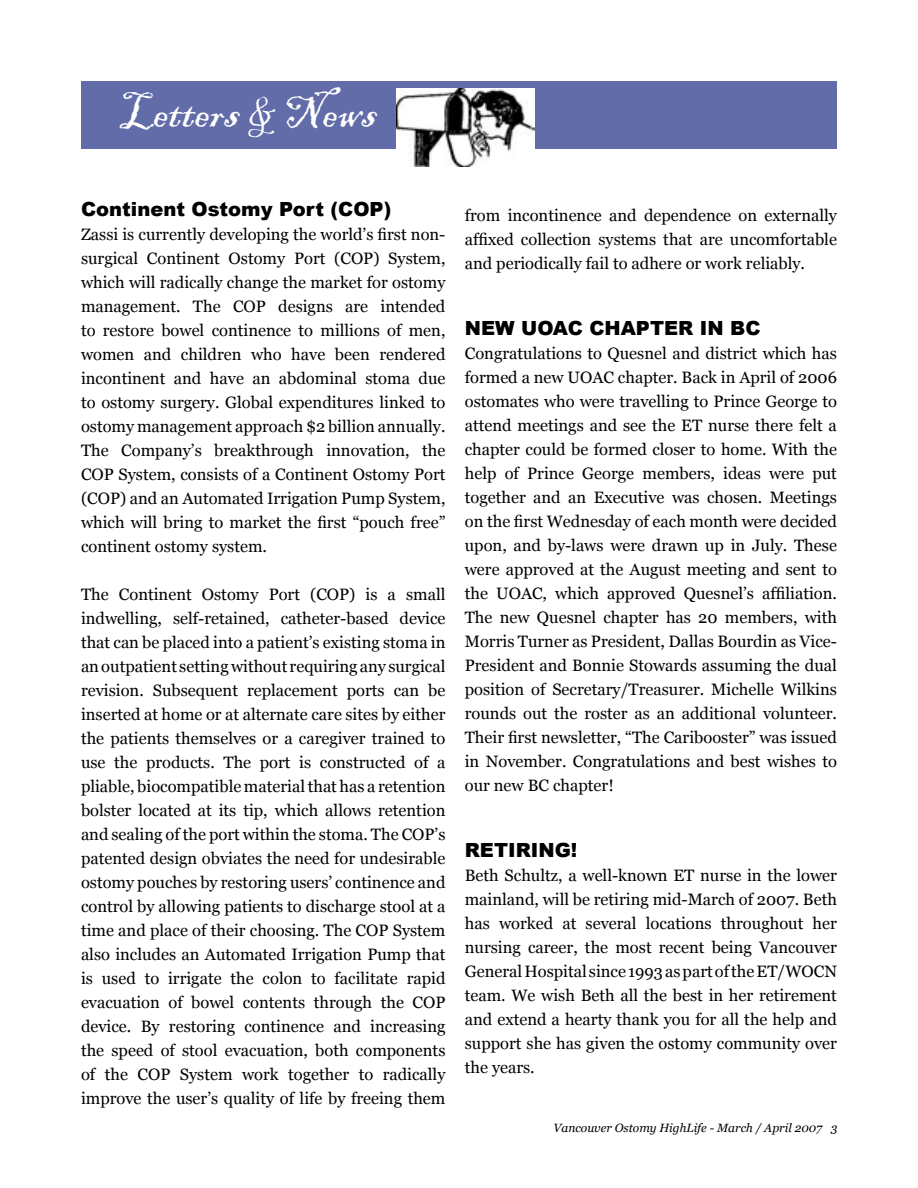
<style>
.page{position:relative;width:918px;height:1188px;background:#fff}
.page>*{position:absolute;margin:0;border:0;box-sizing:border-box;transform-origin:0 0}
.t1{font:48px "Blackadder ITC";color:#fff}
.t2{font:900 19.5px "Arial";color:#000}
.t3{font:16.5px/24px "Georgia";color:#000;text-align:justify}
.t4{font:italic 12px "Georgia";color:#000}
</style>
<div class="page">
<div style="left:81px;top:81px;width:756px;height:67px;background:#616ca8"></div>
<img style="left:397px;top:88px;width:138px;height:78px">
<h1 class="t1" style="left:120px;top:83px;width:258px">Letters &amp; News</h1>
<p class="t2" style="left:81px;top:195px;width:312px">Continent Ostomy Port (COP)</p>
<p class="t3" style="left:81px;top:223px;width:366px">Zassi is currently developing the world’s first non&shy;surgical Continent Ostomy Port (COP) System, which will radically change the market for ostomy management. The COP designs are intended to restore bowel continence to millions of men, women and children who have been rendered incontinent and have an abdominal stoma due to ostomy surgery. Global expenditures linked to ostomy management approach $2 billion annually.<br>The Company’s breakthrough innovation, the COP System, consists of a Continent Ostomy Port (COP) and an Automated Irrigation Pump System, which will bring to market the first “pouch free” continent ostomy system.</p>
<p class="t3" style="left:81px;top:583px;width:366px">The Continent Ostomy Port (COP) is a small indwelling, self-retained, catheter-based device that can be placed into a patient’s existing stoma in an outpatient setting without requiring any surgical revision. Subsequent replacement ports can be inserted at home or at alternate care sites by either the patients themselves or a caregiver trained to use the products. The port is constructed of a pliable, biocompatible material that has a retention bolster located at its tip, which allows retention and sealing of the port within the stoma. The COP’s patented design obviates the need for undesirable ostomy pouches by restoring users’ continence and control by allowing patients to discharge stool at a time and place of their choosing. The COP System also includes an Automated Irrigation Pump that is used to irrigate the colon to facilitate rapid evacuation of bowel contents through the COP device. By restoring continence and increasing the speed of stool evacuation, both components of the COP System work together to radically improve the user’s quality of life by freeing them</p>
<p class="t3" style="left:465px;top:203px;width:374px">from incontinence and dependence on externally affixed collection systems that are uncomfortable and periodically fail to adhere or work reliably.</p>
<p class="t2" style="left:465px;top:314px;width:297px">NEW UOAC CHAPTER IN BC</p>
<p class="t3" style="left:465px;top:341px;width:374px">Congratulations to Quesnel and district which has formed a new UOAC chapter. Back in April of 2006 ostomates who were travelling to Prince George to attend meetings and see the ET nurse there felt a chapter could be formed closer to home. With the help of Prince George members, ideas were put together and an Executive was chosen. Meetings on the first Wednesday of each month were decided upon, and by-laws were drawn up in July. These were approved at the August meeting and sent to the UOAC, which approved Quesnel’s affiliation.<br>The new Quesnel chapter has 20 members, with Morris Turner as President, Dallas Bourdin as Vice-President and Bonnie Stowards assuming the dual position of Secretary/Treasurer. Michelle Wilkins rounds out the roster as an additional volunteer.<br>Their first newsletter, “The Caribooster” was issued in November. Congratulations and best wishes to our new BC chapter!</p>
<p class="t2" style="left:465px;top:836px;width:114px">RETIRING!</p>
<p class="t3" style="left:465px;top:863px;width:374px">Beth Schultz, a well-known ET nurse in the lower mainland, will be retiring mid-March of 2007. Beth has worked at several locations throughout her nursing career, the most recent being Vancouver General Hospital since 1993 as part of the ET/WOCN team. We wish Beth all the best in her retirement and extend a hearty thank you for all the help and support she has given the ostomy community over the years.</p>
<p class="t4" style="left:554px;top:1121px;width:285px">Vancouver Ostomy HighLife - March / April 2007 3</p>
</div>
